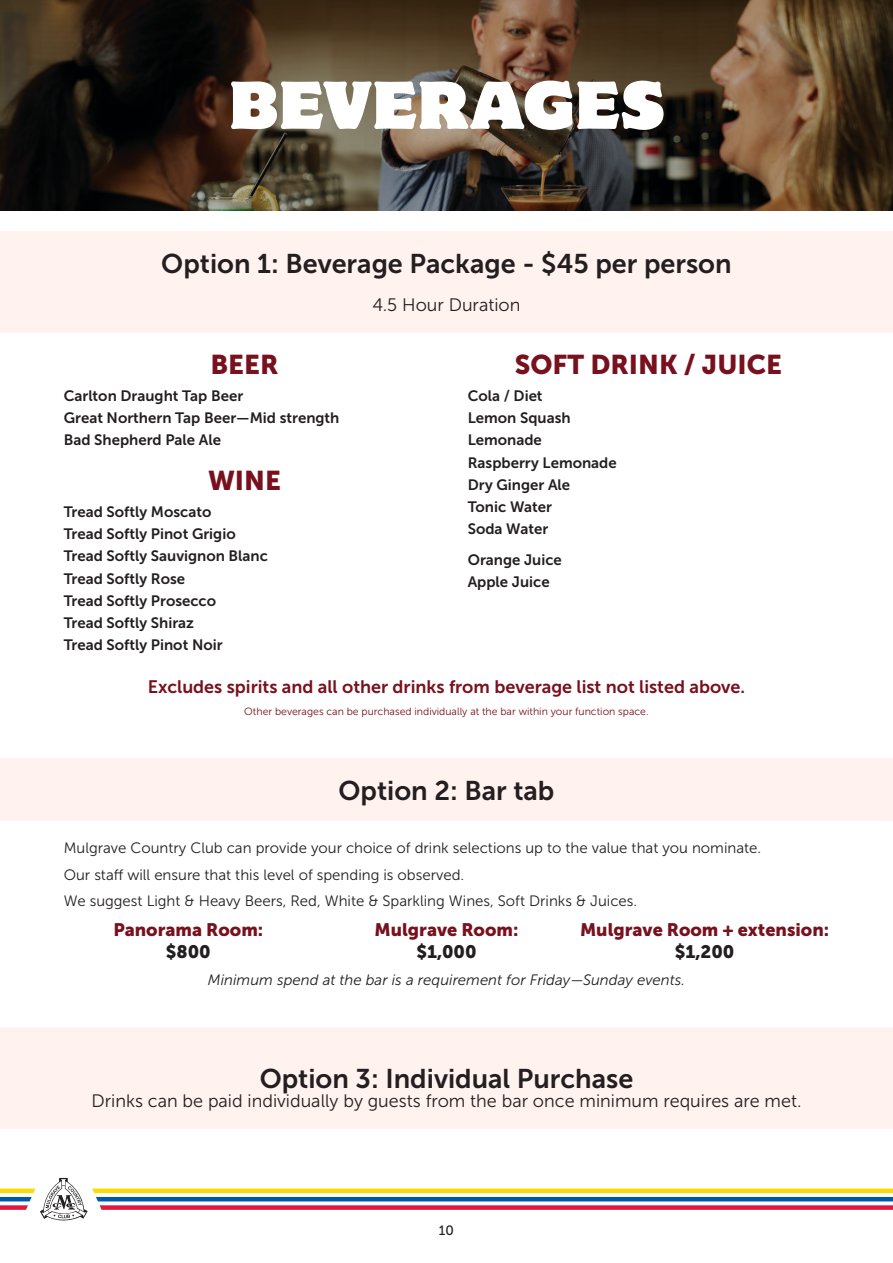
<style>
.page{position:relative;width:893px;height:1263px;background:#fff}
.page>*{position:absolute;margin:0;border:0;box-sizing:border-box;transform-origin:0 0}
.heading{font:60px "Motter Corpus Std";letter-spacing:.015em;color:#fff}
.BodyCentred{font:27px "Museo Sans 700";color:#231f20}
.Sub-headCentred_ALT{font:27px "Museo Sans 900";color:#78111e}
.BodyCentred-2{font:18px "Museo Sans 300";color:#231f20}
.Body{font:18px/21.6px "Museo Sans 900";color:#78111e;text-align:center}
.BodyCentred-3{font:18px "Museo Sans 700";color:#78111e}
.Menu_item{font:15px "Museo Sans 700";color:#231f20}
.Body-2{font:15px "Museo Sans 300";color:#231f20}
.Body-3{font:italic 15px "Museo Sans 300";color:#231f20}
.t1{font:13.5px "Museo Sans 500";color:#231f20}
.BodyCentred-4{font:10.5px "Museo Sans 300";color:#78111e}
.s1{color:#231f20}
</style>
<div class="page">
<img style="left:0;top:0;width:893px;height:210px">
<div style="left:0;top:231px;width:893px;height:102px;background:#fff2ef"></div>
<div style="left:0;top:1027px;width:893px;height:101px;background:#fff2ef"></div>
<div style="left:0;top:758px;width:893px;height:63px;background:#fff2ef"></div>
<div style="left:92px;top:1188px;width:801px;height:5px;background:#ffda00"></div>
<hr style="left:92px;top:1197px;width:801px;height:4px;background:#0058a9">
<div style="left:92px;top:1205px;width:801px;height:5px;background:#e3173e"></div>
<svg style="left:40px;top:1178px;width:48px;height:42px"></svg>
<div style="left:0;top:1188px;width:36px;height:5px;background:#ffda00"></div>
<svg style="left:0;top:1197px;width:32px;height:4px"></svg>
<svg style="left:0;top:1205px;width:28px;height:5px"></svg>
<p class="heading" style="left:229px;top:67px;width:436px">BEVERAGES</p>
<p class="BodyCentred" style="left:161px;top:248px;width:572px">Option 1: Beverage Package - $45 per person</p>
<p class="BodyCentred-2" style="left:373px;top:296px;width:149px">4.5 Hour Duration</p>
<p class="Sub-headCentred_ALT" style="left:210px;top:349px;width:70px">BEER</p>
<p class="Menu_item" style="left:64px;top:387px;width:181px">Carlton Draught Tap Beer</p>
<p class="Menu_item" style="left:64px;top:409px;width:277px">Great Northern Tap Beer—Mid strength</p>
<p class="Menu_item" style="left:64px;top:432px;width:159px">Bad Shepherd Pale Ale</p>
<p class="Sub-headCentred_ALT" style="left:208px;top:466px;width:74px">WINE</p>
<p class="Menu_item" style="left:64px;top:503px;width:149px">Tread Softly Moscato</p>
<p class="Menu_item" style="left:64px;top:526px;width:173px">Tread Softly Pinot Grigio</p>
<p class="Menu_item" style="left:64px;top:548px;width:206px">Tread Softly Sauvignon Blanc</p>
<p class="Menu_item" style="left:64px;top:570px;width:123px">Tread Softly Rose</p>
<p class="Menu_item" style="left:64px;top:592px;width:154px">Tread Softly Prosecco</p>
<p class="Menu_item" style="left:64px;top:615px;width:132px">Tread Softly Shiraz</p>
<p class="Menu_item" style="left:64px;top:637px;width:160px">Tread Softly Pinot Noir</p>
<p class="Sub-headCentred_ALT" style="left:515px;top:349px;width:269px">SOFT DRINK / JUICE</p>
<p class="Menu_item" style="left:468px;top:387px;width:76px">Cola / Diet</p>
<p class="Menu_item" style="left:468px;top:409px;width:104px">Lemon Squash</p>
<p class="Menu_item" style="left:468px;top:432px;width:76px">Lemonade</p>
<p class="Menu_item" style="left:468px;top:454px;width:151px">Raspberry Lemonade</p>
<p class="Menu_item" style="left:468px;top:476px;width:104px">Dry Ginger Ale</p>
<p class="Menu_item" style="left:468px;top:498px;width:86px">Tonic Water</p>
<p class="Menu_item" style="left:468px;top:521px;width:82px">Soda Water</p>
<p class="Menu_item" style="left:468px;top:551px;width:96px">Orange Juice</p>
<p class="Menu_item" style="left:468px;top:574px;width:83px">Apple Juice</p>
<p class="BodyCentred-3" style="left:148px;top:677px;width:599px">Excludes spirits and all other drinks from beverage list not listed above.</p>
<p class="BodyCentred-4" style="left:244px;top:706px;width:406px">Other beverages can be purchased individually at the bar within your function space.</p>
<p class="BodyCentred" style="left:338px;top:775px;width:217px">Option 2: Bar tab</p>
<p class="Body-2" style="left:64px;top:840px;width:699px">Mulgrave Country Club can provide your choice of drink selections up to the value that you nominate.</p>
<p class="Body-2" style="left:64px;top:866px;width:402px">Our staff will ensure that this level of spending is observed.</p>
<p class="Body-2" style="left:64px;top:893px;width:575px">We suggest Light &amp; Heavy Beers, Red, White &amp; Sparkling Wines, Soft Drinks &amp; Juices.</p>
<p class="Body" style="left:113px;top:919px;width:151px">Panorama Room: <span class="s1">$800</span></p>
<p class="Body" style="left:374px;top:919px;width:145px">Mulgrave Room: <span class="s1">$1,000</span></p>
<p class="Body" style="left:580px;top:919px;width:251px">Mulgrave Room + extension: <span class="s1">$1,200</span></p>
<p class="Body-3" style="left:208px;top:971px;width:478px">Minimum spend at the bar is a requirement for Friday—Sunday events.</p>
<p class="BodyCentred" style="left:260px;top:1063px;width:375px">Option 3: Individual Purchase</p>
<p class="BodyCentred-2" style="left:91px;top:1091px;width:711px">Drinks can be paid individually by guests from the bar once minimum requires are met.</p>
<p class="t1" style="left:439px;top:1223px;width:17px">10</p>
</div>
